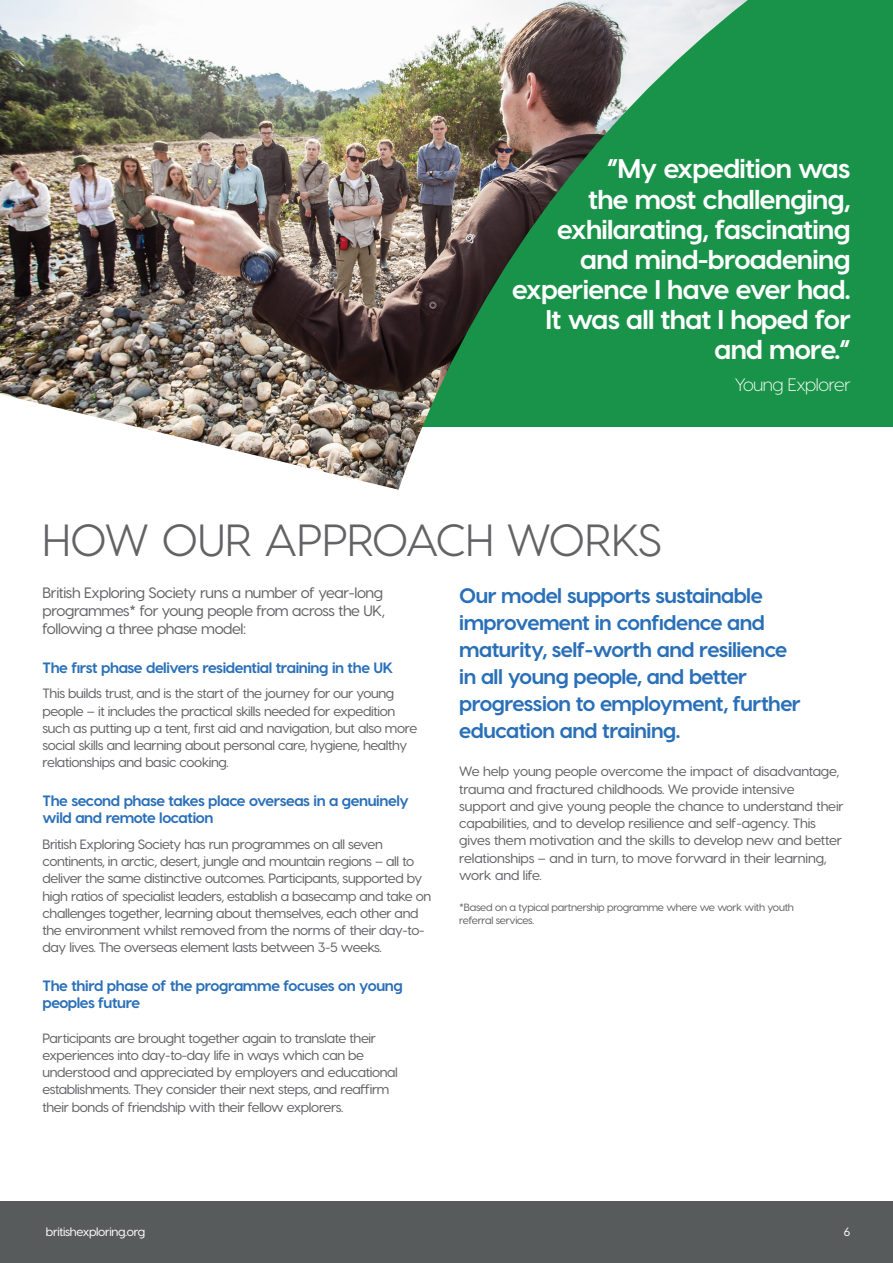
<style>
.page{position:relative;width:893px;height:1263px;background:#fff}
.page>*{position:absolute;margin:0;border:0;box-sizing:border-box;transform-origin:0 0}
.PAGE_TITLE{font:45px "Visby CF";color:#636366}
.t1{font:700 27px/30px "Visby CF";letter-spacing:-.025em;color:#fff;text-align:right}
.QUOTE_-_BODY_COPY{font:700 21px/27px "Visby CF";letter-spacing:-.025em;color:#2a70b8}
.t2{font:300 18px "Visby CF";letter-spacing:-.025em;color:#fff}
.HEADING{font:700 15px/17.2px "Visby CF";letter-spacing:-.025em;color:#2a70b8}
.BODY{font:500 15px/18px "Visby CF";letter-spacing:-.025em;color:#636366;text-align:justify}
.BODY-2{font:500 13.5px/17.2px "Visby CF";letter-spacing:-.025em;color:#636366}
.HEADING-2{font:500 13.5px/17.2px "Visby CF";letter-spacing:-.025em;color:#636366}
.t3{font:500 12px "Visby CF";letter-spacing:-.025em;color:#fff}
.BODY-3{font:500 10.5px/13.5px "Visby CF";letter-spacing:-.025em;color:#636366}
</style>
<div class="page">
<div style="left:0;top:0;width:893px;height:427px;background:#1a934a"></div>
<img style="left:0;top:0;width:748px;height:490px">
<div style="left:0;top:1201px;width:893px;height:62px;background:#585b5c"></div>
<p class="t1" style="left:607px;top:153px;width:245px">“My expedition was</p>
<p class="t1" style="left:512px;top:185px;width:340px">the most challenging, exhilarating, fascinating and mind-broadening experience I have ever had.<br>It was all that I hoped for and more.”</p>
<p class="t2" style="left:735px;top:374px;width:118px">Young Explorer</p>
<p class="PAGE_TITLE" style="left:43px;top:513px;width:621px">HOW OUR APPROACH WORKS</p>
<p class="BODY" style="left:43px;top:584px;width:344px">British Exploring Society runs a number of year-long programmes* for young people from across the UK, following a three phase model:</p>
<p class="HEADING" style="left:43px;top:658px;width:352px">The first phase delivers residential training in the UK</p>
<p class="BODY-2" style="left:43px;top:685px;width:376px">This builds trust, and is the start of the journey for our young people – it includes the practical skills needed for expedition such as putting up a tent, first aid and navigation, but also more social skills and learning about personal care, hygiene, healthy relationships and basic cooking.</p>
<p class="HEADING" style="left:43px;top:792px;width:368px">The second phase takes place overseas in a genuinely wild and remote location</p>
<p class="BODY-2" style="left:43px;top:835px;width:390px">British Exploring Society has run programmes on all seven continents, in arctic, desert, jungle and mountain regions – all to deliver the same distinctive outcomes. Participants, supported by high ratios of specialist leaders, establish a basecamp and take on challenges together, learning about themselves, each other and the environment whilst removed from the norms of their day-to&shy;day lives. The overseas element lasts between 3-5 weeks.</p>
<p class="HEADING" style="left:43px;top:977px;width:362px">The third phase of the programme focuses on young peoples future</p>
<p class="HEADING-2" style="left:43px;top:1029px;width:357px">Participants are brought together again to translate their experiences into day-to-day life in ways which can be understood and appreciated by employers and educational establishments. They consider their next steps, and reaffirm their bonds of friendship with their fellow explorers.</p>
<p class="QUOTE_-_BODY_COPY" style="left:459px;top:582px;width:343px">Our model supports sustainable improvement in confidence and maturity, self-worth and resilience in all young people, and better progression to employment, further education and training.</p>
<p class="BODY-2" style="left:459px;top:763px;width:386px">We help young people overcome the impact of disadvantage, trauma and fractured childhoods. We provide intensive support and give young people the chance to understand their capabilities, and to develop resilience and self-agency. This gives them motivation and the skills to develop new and better relationships – and in turn, to move forward in their learning, work and life.</p>
<p class="BODY-3" style="left:459px;top:900px;width:336px">*Based on a typical partnership programme where we work with youth referral services.</p>
<p class="t3" style="left:46px;top:1224px;width:101px">britishexploring.org</p>
<p class="t3" style="left:844px;top:1224px;width:8px">6</p>
</div>
